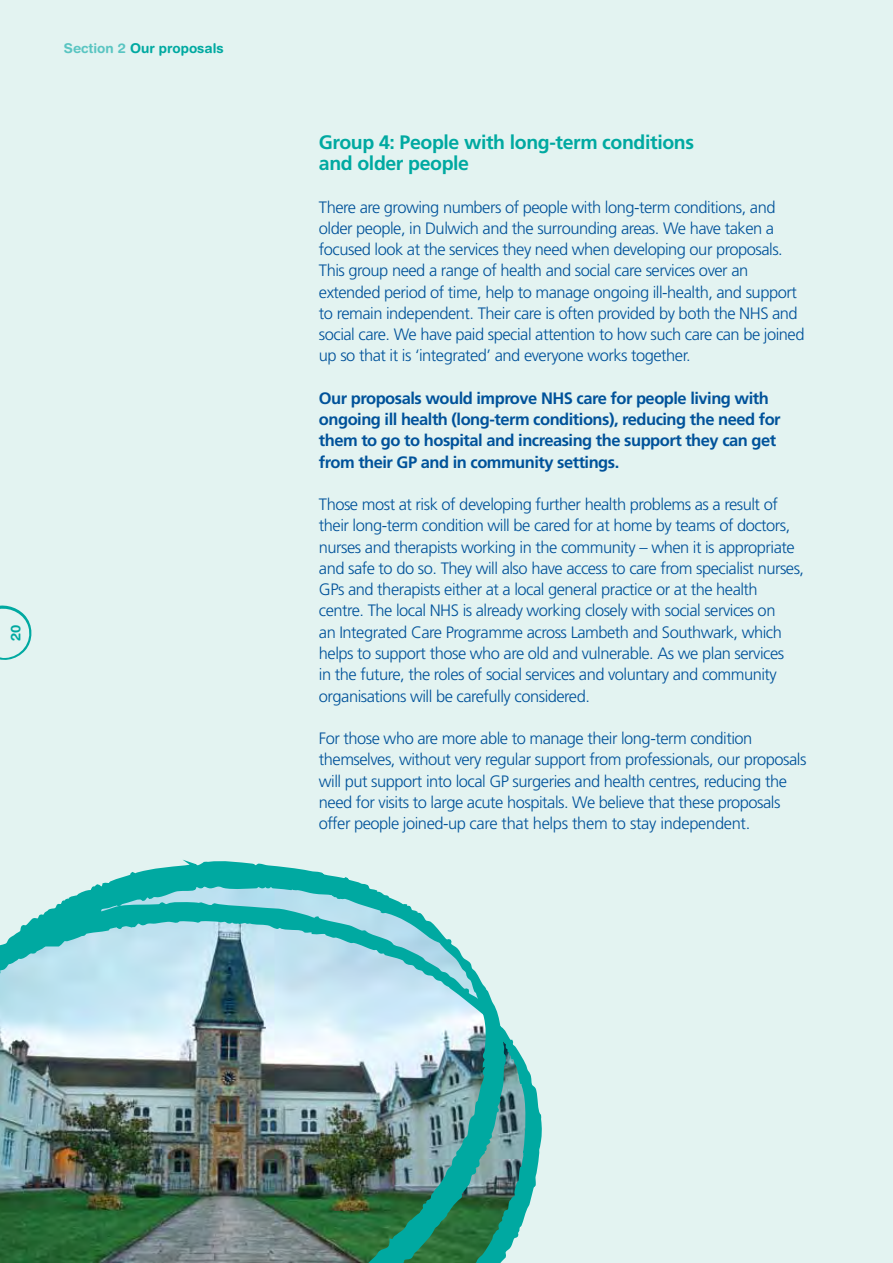
<style>
.page{position:relative;width:893px;height:1263px;background:#e3f3f1}
.page>*{position:absolute;margin:0;border:0;box-sizing:border-box;transform-origin:0 0}
.t1{font:700 19.5px/21.3px "Frutiger";letter-spacing:-.02em;color:#00a9a1}
.t2{font:300 16.5px/21.3px "Frutiger";letter-spacing:-.03em;color:#00529a}
.t3{font:700 16.5px/21.3px "Frutiger";letter-spacing:-.03em;color:#00529a}
.t4{font:700 13.5px "Helvetica Rounded";color:#00a9a1}
.s1{color:#5ac5c2}
</style>
<div class="page">
<img style="left:0;top:605px;width:542px;height:658px">
<p class="t4" style="left:64px;top:40px;width:162px"><span class="s1">Section 2</span> Our proposals</p>
<p class="t4" style="left:7px;top:640px;width:17px;rotate:-90deg">20</p>
<p class="t1" style="left:319px;top:131px;width:377px">Group 4: People with long-term conditions and older people</p>
<p class="t2" style="left:319px;top:196px;width:487px">There are growing numbers of people with long-term conditions, and older people, in Dulwich and the surrounding areas. We have taken a focused look at the services they need when developing our proposals.<br>This group need a range of health and social care services over an extended period of time, help to manage ongoing ill-health, and support to remain independent. Their care is often provided by both the NHS and social care. We have paid special attention to how such care can be joined up so that it is ‘integrated’ and everyone works together.</p>
<p class="t3" style="left:319px;top:387px;width:463px">Our proposals would improve NHS care for people living with ongoing ill health (long-term conditions), reducing the need for them to go to hospital and increasing the support they can get from their GP and in community settings.</p>
<p class="t2" style="left:319px;top:494px;width:487px">Those most at risk of developing further health problems as a result of their long-term condition will be cared for at home by teams of doctors, nurses and therapists working in the community – when it is appropriate and safe to do so. They will also have access to care from specialist nurses, GPs and therapists either at a local general practice or at the health centre. The local NHS is already working closely with social services on<br>an Integrated Care Programme across Lambeth and Southwark, which helps to support those who are old and vulnerable. As we plan services<br>in the future, the roles of social services and voluntary and community organisations will be carefully considered.</p>
<p class="t2" style="left:319px;top:728px;width:489px">For those who are more able to manage their long-term condition themselves, without very regular support from professionals, our proposals will put support into local GP surgeries and health centres, reducing the need for visits to large acute hospitals. We believe that these proposals offer people joined-up care that helps them to stay independent.</p>
</div>
